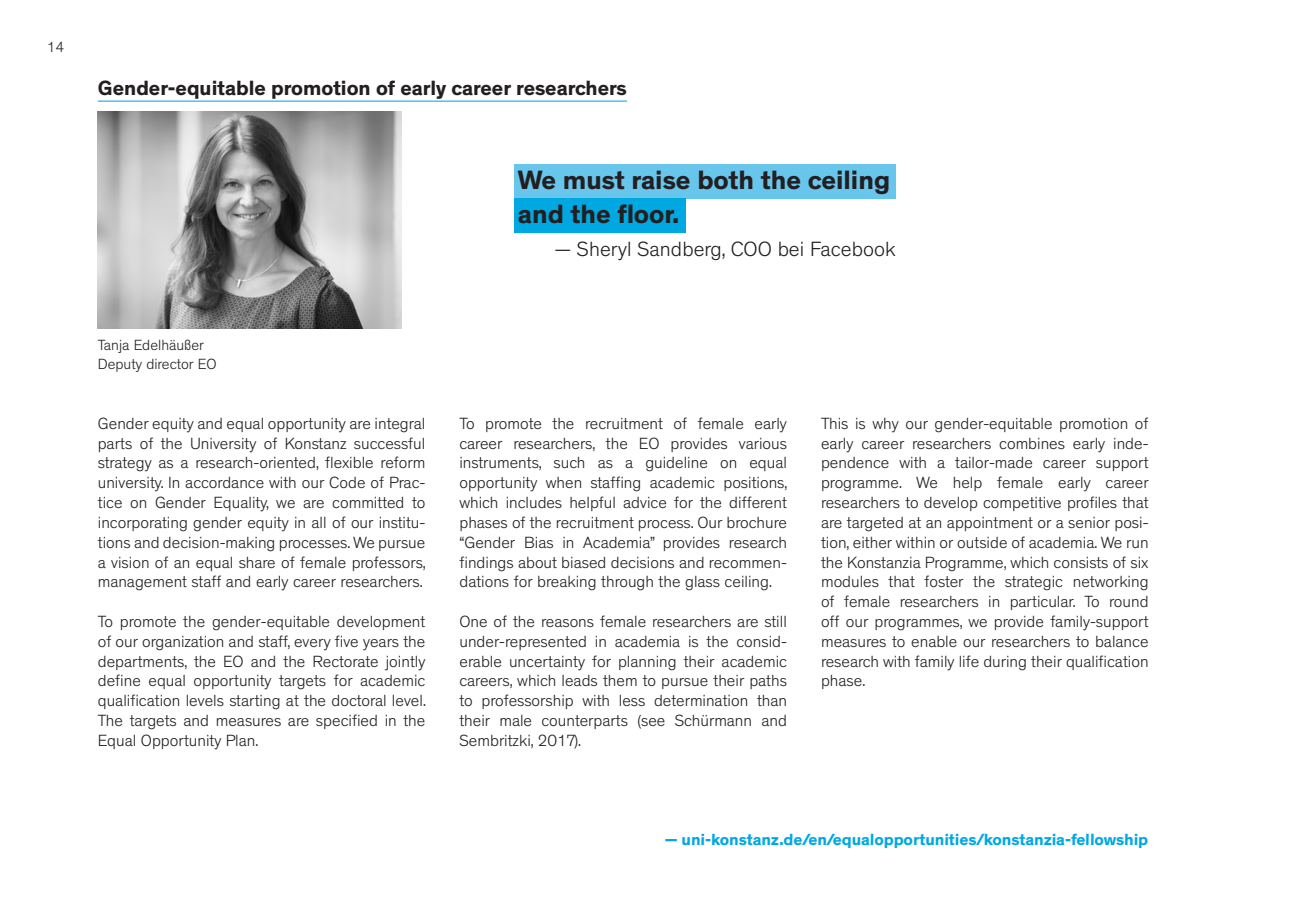
<style>
.page{position:relative;width:1289px;height:919px;background:#fff}
.page>*{position:absolute;margin:0;border:0;box-sizing:border-box;transform-origin:0 0}
.t1{font:700 27px "Theinhardt";color:#231f20}
.Überschrift_Artikel{font:700 21px "Theinhardt";color:#231f20}
.t2{font:300 21px "Theinhardt";color:#231f20}
.t3{font:300 16.5px/19.8px "Theinhardt";color:#231f20;text-align:justify}
.t4{font:700 16.5px "Theinhardt";color:#00a8e2}
.t5{font:300 15px/19.8px "Theinhardt";color:#231f20}
</style>
<div class="page">
<hr style="left:98px;top:101px;width:529px;height:1px;background:#00a8e2">
<img style="left:98px;top:111px;width:303px;height:217px">
<div style="left:513px;top:165px;width:382px;height:34px;background:#68c6ed"></div>
<div style="left:513px;top:198px;width:172px;height:34px;background:#00a8e2"></div>
<p class="t5" style="left:47px;top:38px;width:19px">14</p>
<p class="Überschrift_Artikel" style="left:98px;top:75px;width:530px">Gender-equitable promotion of early career researchers</p>
<p class="t5" style="left:98px;top:335px;width:120px">Tanja Edelhäußer<br>Deputy director EO</p>
<p class="t3" style="left:98px;top:413px;width:329px">Gender equity and equal opportunity are integral parts of the University of Konstanz successful strategy as a research-oriented, flexible reform university. In accordance with our Code of Prac&shy;tice on Gender Equality, we are committed to incorporating gender equity in all of our institu&shy;tions and decision-making processes. We pursue a vision of an equal share of female professors, management staff and early career researchers.</p>
<p class="t3" style="left:98px;top:611px;width:329px">To promote the gender-equitable development of our organization and staff, every five years the departments, the EO and the Rectorate jointly define equal opportunity targets for academic qualification levels starting at the doctoral level.<br>The targets and measures are specified in the Equal Opportunity Plan.</p>
<p class="t1" style="left:518px;top:163px;width:374px">We must raise both the ceiling</p>
<p class="t1" style="left:518px;top:197px;width:163px">and the floor.</p>
<p class="t2" style="left:555px;top:237px;width:342px">— Sheryl Sandberg, COO bei Facebook</p>
<p class="t3" style="left:459px;top:413px;width:329px">To promote the recruitment of female early career researchers, the EO provides various instruments, such as a guideline on equal opportunity when staffing academic positions, which includes helpful advice for the different phases of the recruitment process. Our brochure “Gender Bias in Academia” provides research findings about biased decisions and recommen&shy;dations for breaking through the glass ceiling.</p>
<p class="t3" style="left:459px;top:611px;width:329px">One of the reasons female researchers are still under-represented in academia is the consid&shy;erable uncertainty for planning their academic careers, which leads them to pursue their paths to professorship with less determination than their male counterparts (see Schürmann and Sembritzki, 2017).</p>
<p class="t3" style="left:821px;top:413px;width:329px">This is why our gender-equitable promotion of early career researchers combines early inde&shy;pendence with a tailor-made career support programme. We help female early career researchers to develop competitive profiles that are targeted at an appointment or a senior posi&shy;tion, either within or outside of academia. We run the Konstanzia Programme, which consists of six modules that foster the strategic networking of female researchers in particular. To round off our programmes, we provide family-support measures to enable our researchers to balance research with family life during their qualification phase.</p>
<p class="t4" style="left:664px;top:829px;width:485px">— uni-konstanz.de/en/equalopportunities/konstanzia-fellowship</p>
</div>
